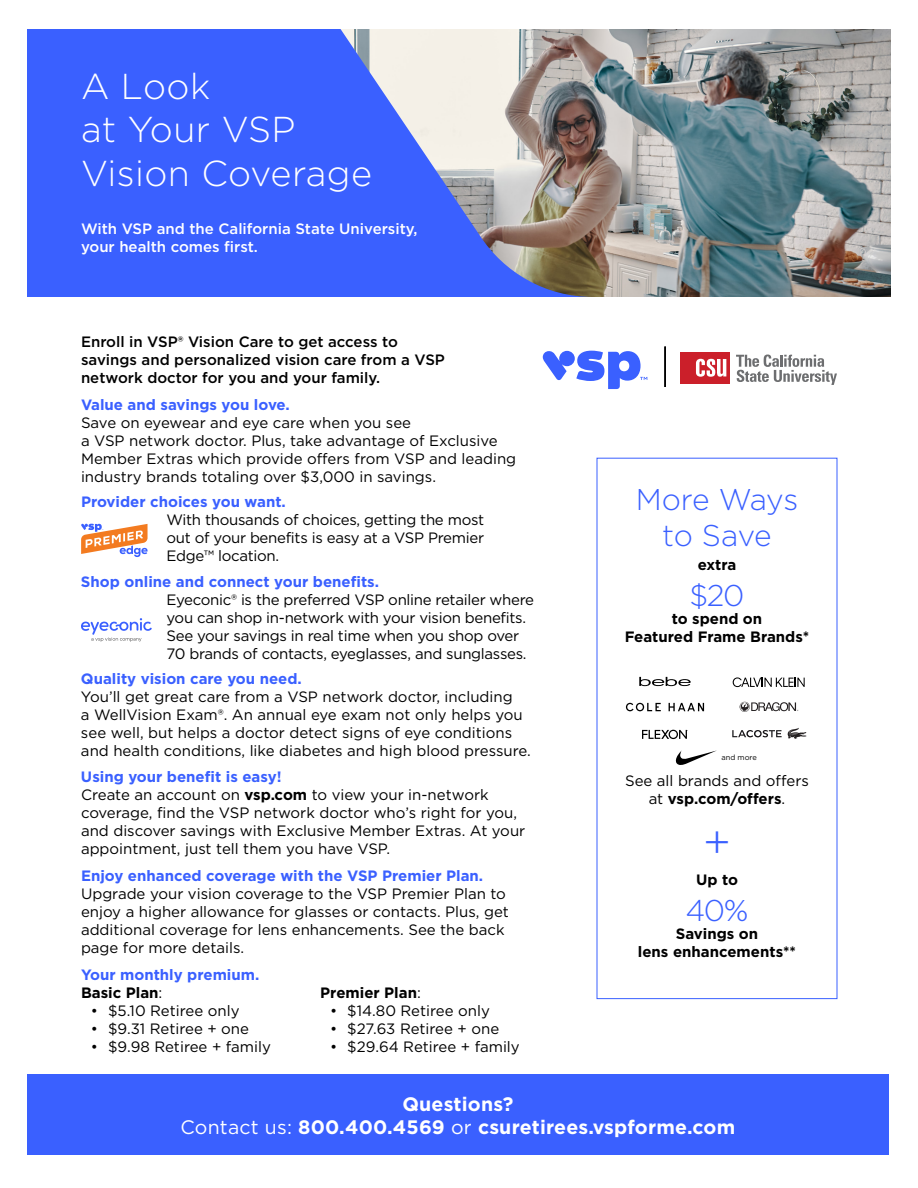
<style>
.page{position:relative;width:918px;height:1188px;background:#fff}
.page>*{position:absolute;margin:0;border:0;box-sizing:border-box;transform-origin:0 0}
.t1{font:300 45px "Gotham";color:#3a60ff}
.t2{font:300 36px/43.5px "Gotham";letter-spacing:.01em;color:#fff}
.t3{font:300 30px/36px "Gotham";letter-spacing:-.02em;color:#3a60ff;text-align:center}
.t4{font:700 19.5px/23.4px "Gotham";letter-spacing:.01em;color:#fff;text-align:center}
.t5{font:15px/18px "Gotham";color:#000}
.t6{font:15px/18px "Gotham";letter-spacing:-.02em;color:#000}
.t7{font:700 15px "Gotham";color:#3a60ff}
.t8{font:500 15px/18px "Gotham";color:#000}
.t9{font:700 15px/18px "Gotham";color:#000;text-align:center}
.t10{font:500 15px/18px "Gotham";color:#fff}
.t11{font:7.5px "Gotham";color:#000}
.s1{font-weight:700;color:#3a60ff}
.s2{font-weight:700}
.s3{font-weight:400}
</style>
<div class="page">
<img style="left:593px;top:29px;width:298px;height:268px">
<svg style="left:27px;top:29px;width:566px;height:268px;background:#5f77e7"></svg>
<div style="left:27px;top:1074px;width:862px;height:81px;background:#3a60ff"></div>
<svg style="left:81px;top:618px;width:71px;height:24px"></svg>
<svg style="left:732px;top:730px;width:50px;height:7px"></svg>
<svg style="left:788px;top:728px;width:18px;height:11px"></svg>
<svg style="left:626px;top:703px;width:78px;height:8px"></svg>
<svg style="left:733px;top:677px;width:72px;height:10px"></svg>
<svg style="left:642px;top:730px;width:46px;height:9px"></svg>
<svg style="left:740px;top:702px;width:58px;height:10px"></svg>
<svg style="left:639px;top:677px;width:52px;height:9px"></svg>
<svg style="left:676px;top:750px;width:41px;height:15px"></svg>
<svg style="left:81px;top:524px;width:67px;height:33px"></svg>
<svg style="left:543px;top:351px;width:104px;height:38px"></svg>
<hr style="left:664px;top:346px;width:2px;height:41px;background:#000">
<div style="left:681px;top:352px;width:49px;height:32px;background:#cb1f2a"></div>
<svg style="left:696px;top:359px;width:30px;height:18px"></svg>
<svg style="left:736px;top:355px;width:101px;height:30px"></svg>
<h2 class="t2" style="left:81px;top:64px;width:293px">A Look<br>at Your VSP<br>Vision Coverage</h2>
<p class="t10" style="left:81px;top:220px;width:338px">With VSP and the California State University, your health comes first.</p>
<p class="t8" style="left:81px;top:332px;width:365px">Enroll in VSP® Vision Care to get access to savings and personalized vision care from a VSP network doctor for you and your family.</p>
<p class="t7" style="left:81px;top:394px;width:210px">Value and savings you love.</p>
<p class="t5" style="left:81px;top:413px;width:437px">Save on eyewear and eye care when you see<br>a VSP network doctor. Plus, take advantage of Exclusive Member Extras which provide offers from VSP and leading industry brands totaling over $3,000 in savings.</p>
<p class="t7" style="left:81px;top:492px;width:206px">Provider choices you want.</p>
<p class="t5" style="left:166px;top:510px;width:319px;text-align:justify">With thousands of choices, getting the most out of your benefits is easy at a VSP Premier Edge™ location.</p>
<p class="t7" style="left:81px;top:571px;width:300px">Shop online and connect your benefits.</p>
<p class="t6" style="left:166px;top:590px;width:369px">Eyeconic® is the preferred VSP online retailer where you can shop in-network with your vision benefits.<br>See your savings in real time when you shop over 70 brands of contacts, eyeglasses, and sunglasses.</p>
<p class="t7" style="left:81px;top:669px;width:222px">Quality vision care you need.</p>
<p class="t5" style="left:81px;top:687px;width:452px">You’ll get great care from a VSP network doctor, including<br>a WellVision Exam®. An annual eye exam not only helps you see well, but helps a doctor detect signs of eye conditions and health conditions, like diabetes and high blood pressure.</p>
<p class="t5" style="left:81px;top:767px;width:446px"><span class="s1">Using your benefit is easy!<br></span>Create an account on <span class="s2">vsp.com</span> to view your in-network coverage, find the VSP network doctor who’s right for you, and discover savings with Exclusive Member Extras. At your appointment, just tell them you have VSP.</p>
<p class="t7" style="left:81px;top:865px;width:404px">Enjoy enhanced coverage with the VSP Premier Plan.</p>
<p class="t5" style="left:81px;top:884px;width:429px">Upgrade your vision coverage to the VSP Premier Plan to enjoy a higher allowance for glasses or contacts. Plus, get additional coverage for lens enhancements. See the back page for more details.</p>
<p class="t7" style="left:81px;top:964px;width:180px">Your monthly premium.</p>
<p class="t9" style="left:81px;top:983px;width:83px">Basic Plan<span class="s3">:</span></p>
<p class="t5" style="left:91px;top:1001px;width:150px">• $5.10 Retiree only</p>
<p class="t5" style="left:91px;top:1019px;width:160px">• $9.31 Retiree + one</p>
<p class="t5" style="left:91px;top:1037px;width:181px">• $9.98 Retiree + family</p>
<p class="t9" style="left:320px;top:983px;width:102px">Premier Plan<span class="s3">:</span></p>
<p class="t5" style="left:330px;top:1001px;width:161px">• $14.80 Retiree only</p>
<p class="t5" style="left:330px;top:1019px;width:171px">• $27.63 Retiree + one</p>
<p class="t5" style="left:330px;top:1037px;width:191px">• $29.64 Retiree + family</p>
<h3 class="t3" style="left:636px;top:481px;width:164px">More Ways to Save</h3>
<p class="t9" style="left:698px;top:556px;width:40px">extra</p>
<h3 class="t3" style="left:690px;top:577px;width:56px">$20</h3>
<p class="t9" style="left:625px;top:610px;width:186px">to spend on<br>Featured Frame Brands*</p>
<p class="t11" style="left:721px;top:753px;width:37px">and more</p>
<p class="t5" style="left:625px;top:771px;width:185px;text-align:center">See all brands and offers at <span class="s2">vsp.com/offers</span>.</p>
<h1 class="t1" style="left:703px;top:814px;width:29px">+</h1>
<p class="t9" style="left:696px;top:871px;width:43px">Up to</p>
<h3 class="t3" style="left:686px;top:892px;width:64px">40%</h3>
<p class="t9" style="left:638px;top:925px;width:160px">Savings on<br>lens enhancements**</p>
<h3 class="t4" style="left:181px;top:1092px;width:556px">Questions?<br><span class="s3">Contact us:</span> 800.400.4569 <span class="s3">or</span> csuretirees.vspforme.com</h3>
</div>
